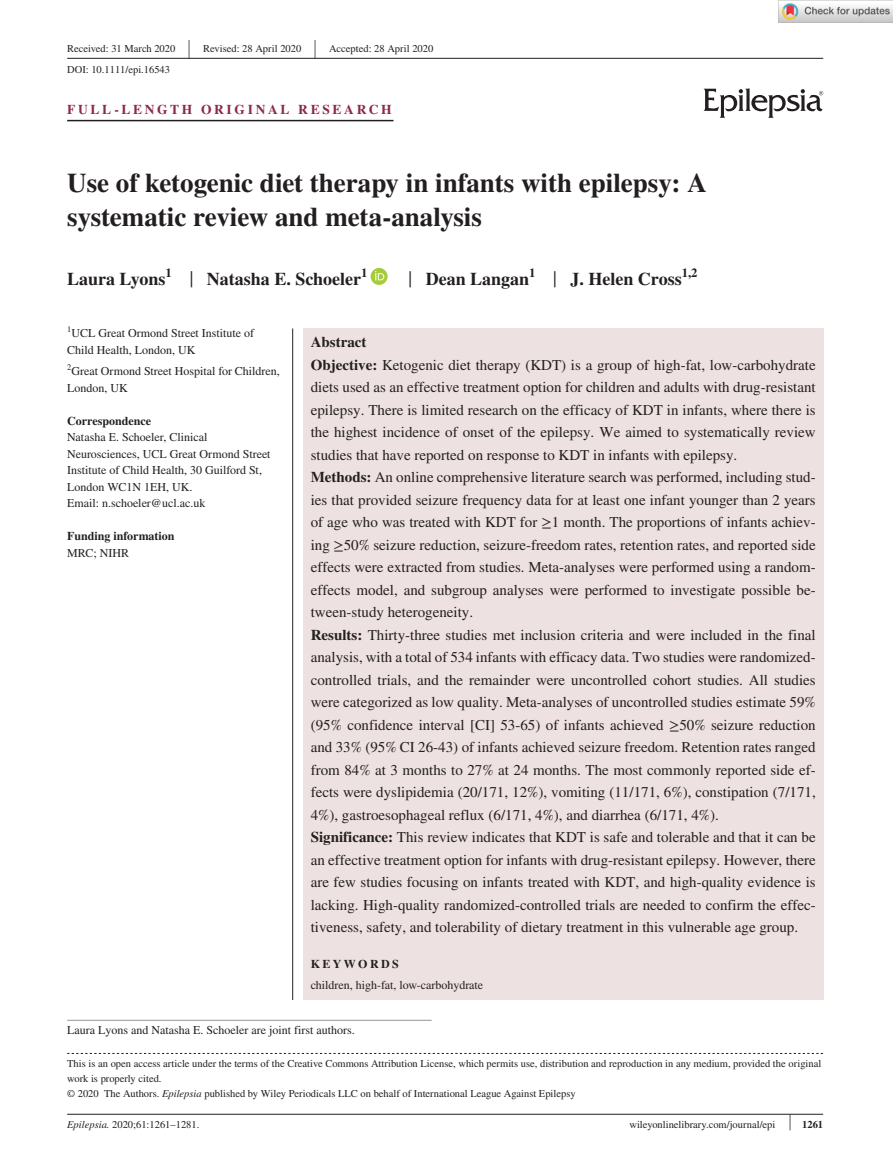
<style>
.page{position:relative;width:893px;height:1174px;background:#fff}
.page>*{position:absolute;margin:0;border:0;box-sizing:border-box;transform-origin:0 0}
.t1{font:700 27px/34.5px "STIX";color:#231f20}
.t2{font:26.55px "STIX";color:#231f20;scale:.4 1}
.t3{font:700 18px "STIX";color:#231f20}
.t4{font:15px/22.5px "STIX";color:#231f20}
.t5{font:700 13.5px "STIX";letter-spacing:.2em;color:#8c284e}
.t6{font:12px/16.5px "STIX";color:#231f20}
.t7{font:700 12px "STIX";color:#231f20}
.t8{font:700 12px "STIX";letter-spacing:.2em;color:#231f20}
.t9{font:10.5px/15px "STIX";color:#231f20}
.s1{font-weight:400;font-size:23.4px}
.s2{font-weight:700}
.s3{font-style:italic}
.s4{font-size:23.1px}
</style>
<div class="page">
<hr style="left:67px;top:1113px;width:756px;height:1px;background:#231f20">
<svg style="left:704px;top:88px;width:119px;height:30px"></svg>
<hr style="left:67px;top:58px;width:756px;height:1px;background:#231f20">
<hr style="left:67px;top:120px;width:326px;height:1px;background:#231f20">
<svg style="left:371px;top:268px;width:17px;height:17px"></svg>
<svg style="left:375px;top:271px;width:9px;height:9px"></svg>
<svg style="left:67px;top:1053px;width:756px;height:1px"></svg>
<hr style="left:67px;top:1020px;width:365px;height:1px;background:#939598">
<div style="left:303px;top:328px;width:520px;height:672px;background:#eee1e1"></div>
<hr style="left:292px;top:328px;width:1px;height:672px;background:#231f20">
<img style="left:779px;top:0;width:114px;height:23px">
<p class="t9" style="left:67px;top:41px;width:110px">Received: 31 March 2020</p>
<h2 class="t2" style="left:188px;top:31px;width:7px">|</h2>
<p class="t9" style="left:203px;top:41px;width:100px">Revised: 28 April 2020</p>
<h2 class="t2" style="left:314px;top:31px;width:7px">|</h2>
<p class="t9" style="left:329px;top:41px;width:106px">Accepted: 28 April 2020</p>
<p class="t9" style="left:67px;top:63px;width:104px">DOI: 10.1111/epi.16543</p>
<p class="t5" style="left:67px;top:101px;width:326px">FULL-LENGTH ORIGINAL RESEARCH</p>
<h1 class="t1" style="left:67px;top:165px;width:641px">Use of ketogenic diet therapy in infants with epilepsy: A systematic review and meta-analysis</h1>
<p class="t3" style="left:67px;top:268px;width:302px">Laura Lyons<sup>1</sup> <span class="s1">|</span> Natasha E. Schoeler<sup>1</sup></p>
<p class="t3" style="left:409px;top:268px;width:290px"><span class="s1">|</span> Dean Langan<sup>1</sup> <span class="s1">|</span> J. Helen Cross<sup>1,2</sup></p>
<p class="t6" style="left:67px;top:326px;width:189px"><sup>1</sup>UCL Great Ormond Street Institute of<br>Child Health, London, UK</p>
<p class="t6" style="left:67px;top:363px;width:214px"><sup>2</sup>Great Ormond Street Hospital for Children,<br>London, UK</p>
<p class="t7" style="left:67px;top:413px;width:85px">Correspondence</p>
<p class="t6" style="left:67px;top:429px;width:205px">Natasha E. Schoeler, Clinical<br>Neurosciences, UCL Great Ormond Street<br>Institute of Child Health, 30 Guilford St,<br>London WC1N 1EH, UK.<br>Email: n.schoeler@ucl.ac.uk</p>
<p class="t7" style="left:67px;top:529px;width:109px">Funding information</p>
<p class="t6" style="left:67px;top:545px;width:64px">MRC; NIHR</p>
<p class="t4" style="left:311px;top:332px;width:507px"><span class="s2">Abstract<br>Objective:</span> Ketogenic diet therapy (KDT) is a group of high-fat, low-carbohydrate diets used as an effective treatment option for children and adults with drug-resistant epilepsy. There is limited research on the efficacy of KDT in infants, where there is the highest incidence of onset of the epilepsy. We aimed to systematically review studies that have reported on response to KDT in infants with epilepsy.<br><span class="s2">Methods:</span> An online comprehensive literature search was performed, including stud&shy;ies that provided seizure frequency data for at least one infant younger than 2 years of age who was treated with KDT for ≥1 month. The proportions of infants achiev&shy;ing ≥50% seizure reduction, seizure-freedom rates, retention rates, and reported side effects were extracted from studies. Meta-analyses were performed using a random&shy;effects model, and subgroup analyses were performed to investigate possible be&shy;tween-study heterogeneity.<br><span class="s2">Results:</span> Thirty-three studies met inclusion criteria and were included in the final analysis, with a total of 534 infants with efficacy data. Two studies were randomized&shy;controlled trials, and the remainder were uncontrolled cohort studies. All studies were categorized as low quality. Meta-analyses of uncontrolled studies estimate 59% (95% confidence interval [CI] 53-65) of infants achieved ≥50% seizure reduction and 33% (95% CI 26-43) of infants achieved seizure freedom. Retention rates ranged from 84% at 3 months to 27% at 24 months. The most commonly reported side ef&shy;fects were dyslipidemia (20/171, 12%), vomiting (11/171, 6%), constipation (7/171, 4%), gastroesophageal reflux (6/171, 4%), and diarrhea (6/171, 4%).<br><span class="s2">Significance:</span> This review indicates that KDT is safe and tolerable and that it can be an effective treatment option for infants with drug-resistant epilepsy. However, there are few studies focusing on infants treated with KDT, and high-quality evidence is lacking. High-quality randomized-controlled trials are needed to confirm the effec&shy;tiveness, safety, and tolerability of dietary treatment in this vulnerable age group.</p>
<p class="t8" style="left:311px;top:957px;width:90px">KEYWORDS</p>
<p class="t6" style="left:311px;top:978px;width:174px">children, high-fat, low-carbohydrate</p>
<p class="t6" style="left:67px;top:1022px;width:289px">Laura Lyons and Natasha E. Schoeler are joint first authors.</p>
<p class="t9" style="left:67px;top:1057px;width:756px">This is an open access article under the terms of the Creative Commons Attribution License, which permits use, distribution and reproduction in any medium, provided the original work is properly cited.<br>© 2020 The Authors. <span class="s3">Epilepsia</span> published by Wiley Periodicals LLC on behalf of International League Against Epilepsy</p>
<p class="t9" style="left:67px;top:1117px;width:134px"><span class="s3">Epilepsia.</span> 2020;61:1261–1281.</p>
<p class="t9" style="left:629px;top:1117px;width:195px">wileyonlinelibrary.com/journal/epi <span class="s4">|</span> <span class="s2">1261</span></p>
</div>
